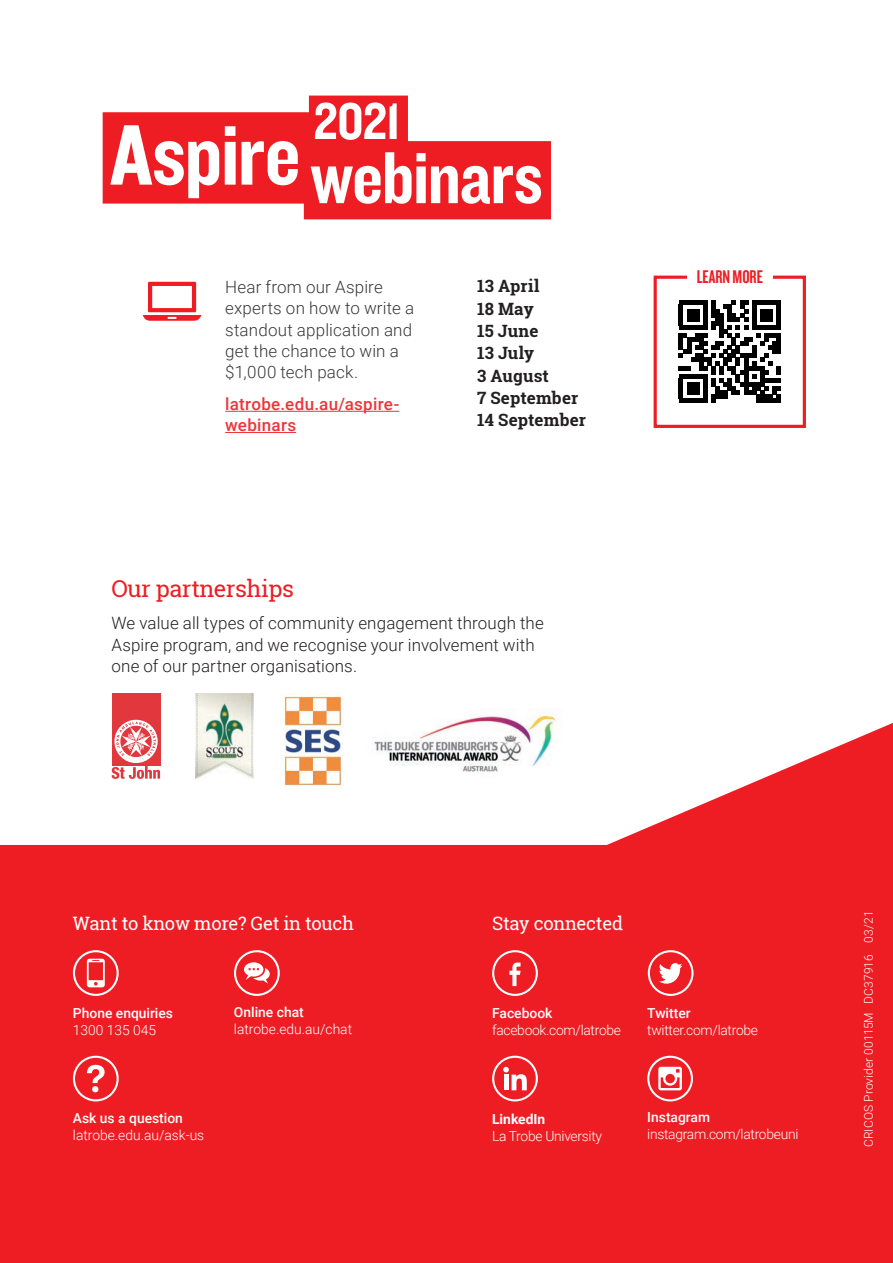
<style>
.page{position:relative;width:893px;height:1263px;background:#fff}
.page>*{position:absolute;margin:0;border:0;box-sizing:border-box;transform-origin:0 0}
.t1{font:89.1px "Knockout 50 Welterweight";letter-spacing:-.02em;color:#fff}
.t2{font:76.35px "Knockout 50 Welterweight";letter-spacing:-.02em;color:#fff}
.t3{font:53.4px "Knockout 50 Welterweight";color:#fff}
.UG20_Ahead{font:23.4px "Roboto Slab";letter-spacing:-.02em;color:#ee1d23}
.t4{font:19.05px "Knockout 48 Featherweight";color:#ee1d23}
.Back_Cover___Details{font:18.45px "Roboto Slab";letter-spacing:-.015em;color:#fff}
.UG20_Body_text{font:300 16.95px/21.1px "Roboto";letter-spacing:.01em;color:#231f20}
.t5{font:700 16.95px "Roboto Slab";letter-spacing:.01em;color:#231f20}
.t6{font:500 16.95px/21.1px "Roboto";letter-spacing:.015em;color:#ee1d23}
.Back_Cover___Details-2{font:300 13.8px/17px "Roboto";letter-spacing:-.02em;color:#fff}
.Back_Cover___Details-3{font:300 13.8px "Roboto";color:#fff}
.Back_Cover___Details-4{font:500 13.8px "Roboto";color:#fff}
.Job_Number{font:300 12px "Roboto";letter-spacing:.01em;color:#fff}
.s1{font-weight:500}
.s2{font-weight:700}
</style>
<div class="page">
<svg style="left:0;top:723px;width:893px;height:540px;fill:#ee1d23"></svg>
<div style="left:73px;top:1056px;width:46px;height:45px;border:2px solid #fff;border-radius:50%"></div>
<svg style="left:87px;top:1065px;width:18px;height:27px"></svg>
<div style="left:234px;top:950px;width:46px;height:46px;border:2px solid #fff;border-radius:50%"></div>
<svg style="left:244px;top:962px;width:26px;height:22px"></svg>
<svg style="left:87px;top:959px;width:18px;height:28px"></svg>
<div style="left:73px;top:950px;width:46px;height:46px;border:2px solid #fff;border-radius:50%"></div>
<svg style="left:659px;top:963px;width:23px;height:21px"></svg>
<div style="left:648px;top:950px;width:45px;height:46px;border:2px solid #fff;border-radius:50%"></div>
<svg style="left:509px;top:962px;width:12px;height:24px"></svg>
<div style="left:492px;top:950px;width:46px;height:46px;border:2px solid #fff;border-radius:50%"></div>
<div style="left:492px;top:1056px;width:46px;height:45px;border:2px solid #fff;border-radius:50%"></div>
<svg style="left:503px;top:1067px;width:24px;height:23px"></svg>
<div style="left:647px;top:1056px;width:46px;height:45px;border:2px solid #fff;border-radius:50%"></div>
<svg style="left:658px;top:1067px;width:24px;height:23px"></svg>
<img style="left:281px;top:693px;width:64px;height:96px">
<div style="left:112px;top:693px;width:48px;height:72px;background:#e1373d"></div>
<svg style="left:114px;top:720px;width:44px;height:43px"></svg>
<svg style="left:116px;top:722px;width:40px;height:34px"></svg>
<svg style="left:112px;top:765px;width:48px;height:14px"></svg>
<img style="left:368px;top:714px;width:195px;height:64px">
<img style="left:195px;top:693px;width:58px;height:86px">
<hr style="left:225px;top:411px;width:174px;height:1px;background:#ee1d23">
<hr style="left:225px;top:432px;width:71px;height:1px;background:#ee1d23">
<svg style="left:143px;top:282px;width:58px;height:39px"></svg>
<div style="left:304px;top:141px;width:247px;height:78px;background:#ee1d23"></div>
<div style="left:103px;top:112px;width:207px;height:92px;background:#ee1d23"></div>
<div style="left:309px;top:96px;width:99px;height:54px;background:#ee1d23"></div>
<svg style="left:679px;top:301px;width:102px;height:102px"></svg>
<hr style="left:679px;top:399px;width:28px;height:4px;background:#000">
<div style="left:687px;top:382px;width:12px;height:12px;background:#000"></div>
<div style="left:654px;top:276px;width:152px;height:152px;border:3px solid #ee1d23"></div>
<div style="left:687px;top:268px;width:85px;height:15px;background:#fff"></div>
<p class="t1" style="left:110px;top:96px;width:192px">Aspire</p>
<p class="t3" style="left:313px;top:86px;width:89px">2021</p>
<p class="t2" style="left:310px;top:127px;width:234px">webinars</p>
<p class="UG20_Body_text" style="left:225px;top:276px;width:190px">Hear from our Aspire experts on how to write a standout application and get the chance to win a $1,000 tech pack.</p>
<p class="t6" style="left:225px;top:393px;width:176px">latrobe.edu.au/aspire&shy;webinars</p>
<p class="t5" style="left:477px;top:275px;width:64px">13 April</p>
<p class="t5" style="left:477px;top:297px;width:58px">18 May</p>
<p class="t5" style="left:477px;top:319px;width:63px">15 June</p>
<p class="t5" style="left:477px;top:341px;width:59px">13 July</p>
<p class="t5" style="left:477px;top:364px;width:73px">3 August</p>
<p class="t5" style="left:477px;top:386px;width:103px">7 September</p>
<p class="t5" style="left:477px;top:408px;width:110px">14 September</p>
<p class="UG20_Ahead" style="left:112px;top:573px;width:184px">Our partnerships</p>
<p class="UG20_Body_text" style="left:112px;top:612px;width:434px">We value all types of community engagement through the<br>Aspire program, and we recognise your involvement with one of our partner organisations.</p>
<p class="t4" style="left:697px;top:265px;width:68px">LEARN MORE</p>
<p class="Back_Cover___Details" style="left:73px;top:911px;width:283px">Want to know more? Get in touch</p>
<p class="Back_Cover___Details-4" style="left:73px;top:1003px;width:102px">Phone enquiries</p>
<p class="Back_Cover___Details-3" style="left:73px;top:1020px;width:85px">1300 135 045</p>
<p class="Back_Cover___Details-4" style="left:73px;top:1108px;width:112px">Ask us a question</p>
<p class="Back_Cover___Details-3" style="left:73px;top:1125px;width:133px">latrobe.edu.au/ask-us</p>
<p class="Back_Cover___Details-4" style="left:234px;top:1003px;width:71px">Online chat</p>
<p class="Back_Cover___Details-3" style="left:234px;top:1020px;width:120px">latrobe.edu.au/chat</p>
<p class="Back_Cover___Details" style="left:492px;top:911px;width:133px">Stay connected</p>
<p class="Back_Cover___Details-2" style="left:492px;top:1004px;width:130px"><span class="s1">Facebook </span>facebook.com/latrobe</p>
<p class="Back_Cover___Details-2" style="left:647px;top:1004px;width:112px"><span class="s1">Twitter </span>twitter.com/latrobe</p>
<p class="Back_Cover___Details-2" style="left:492px;top:1110px;width:112px"><span class="s2">LinkedIn<br></span>La Trobe University</p>
<p class="Back_Cover___Details-2" style="left:647px;top:1108px;width:153px"><span class="s1">Instagram </span>instagram.com/latrobeuni</p>
<p class="Job_Number" style="left:860px;top:1147px;width:238px;rotate:-90deg">CRICOS Provider 00115M DC37916 03/21</p>
</div>
